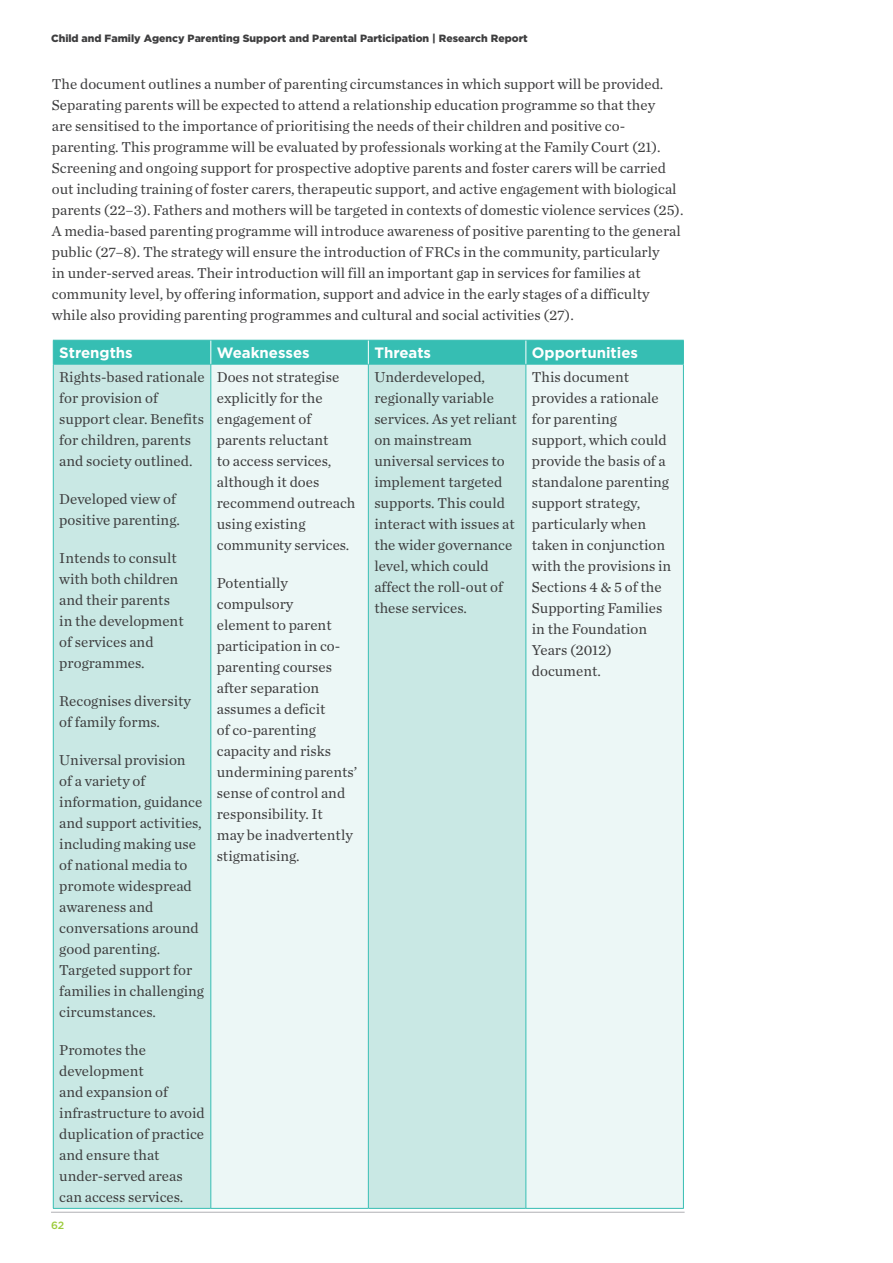
<style>
.page{position:relative;width:893px;height:1263px;background:#fff}
.page>*{position:absolute;margin:0;border:0;box-sizing:border-box;transform-origin:0 0}
.t1{font:15px/21px "Chronicle Text G1";color:#3e3e3f}
.t2{font:700 15px "Gotham";color:#fff}
.t3{font:900 10.5px "Gotham";color:#3e3e3f}
.t4{font:500 10.5px "Gotham";color:#9ccb3b}
</style>
<div class="page">
<hr style="left:51px;top:1212px;width:634px;height:1px;background:#b0b1b5">
<div style="left:54px;top:365px;width:471px;height:843px;background:#c9e8e4"></div>
<div style="left:211px;top:364px;width:157px;height:844px;background:#ecf7f6"></div>
<div style="left:526px;top:364px;width:157px;height:844px;background:#ecf7f6"></div>
<hr style="left:53px;top:365px;width:1px;height:843px;background:#36beb3">
<hr style="left:210px;top:365px;width:1px;height:843px;background:#36beb3">
<hr style="left:368px;top:365px;width:1px;height:843px;background:#36beb3">
<hr style="left:525px;top:365px;width:1px;height:843px;background:#36beb3">
<hr style="left:683px;top:365px;width:1px;height:843px;background:#36beb3">
<hr style="left:53px;top:1208px;width:158px;height:1px;background:#36beb3">
<hr style="left:211px;top:1208px;width:157px;height:1px;background:#36beb3">
<hr style="left:368px;top:1208px;width:158px;height:1px;background:#36beb3">
<hr style="left:526px;top:1208px;width:158px;height:1px;background:#36beb3">
<hr style="left:53px;top:364px;width:158px;height:1px;background:#36beb3">
<hr style="left:211px;top:364px;width:157px;height:1px;background:#36beb3">
<hr style="left:368px;top:364px;width:158px;height:1px;background:#36beb3">
<hr style="left:526px;top:364px;width:158px;height:1px;background:#36beb3">
<div style="left:53px;top:340px;width:631px;height:24px;background:#36beb3"></div>
<p class="t3" style="left:51px;top:32px;width:478px">Child and Family Agency Parenting Support and Parental Participation | Research Report</p>
<p class="t1" style="left:52px;top:72px;width:633px">The document outlines a number of parenting circumstances in which support will be provided.<br>Separating parents will be expected to attend a relationship education programme so that they<br>are sensitised to the importance of prioritising the needs of their children and positive co&shy;parenting. This programme will be evaluated by professionals working at the Family Court (21).<br>Screening and ongoing support for prospective adoptive parents and foster carers will be carried out including training of foster carers, therapeutic support, and active engagement with biological parents (22–3). Fathers and mothers will be targeted in contexts of domestic violence services (25).<br>A media-based parenting programme will introduce awareness of positive parenting to the general public (27–8). The strategy will ensure the introduction of FRCs in the community, particularly<br>in under-served areas. Their introduction will fill an important gap in services for families at community level, by offering information, support and advice in the early stages of a difficulty while also providing parenting programmes and cultural and social activities (27).</p>
<p class="t2" style="left:59px;top:343px;width:75px">Strengths</p>
<p class="t2" style="left:217px;top:343px;width:94px">Weaknesses</p>
<p class="t2" style="left:374px;top:343px;width:58px">Threats</p>
<p class="t2" style="left:532px;top:343px;width:108px">Opportunities</p>
<p class="t1" style="left:59px;top:366px;width:147px">Rights-based rationale for provision of support clear. Benefits for children, parents and society outlined.</p>
<p class="t1" style="left:59px;top:488px;width:122px">Developed view of positive parenting.</p>
<p class="t1" style="left:59px;top:547px;width:126px">Intends to consult with both children and their parents in the development of services and programmes.</p>
<p class="t1" style="left:59px;top:690px;width:133px">Recognises diversity of family forms.</p>
<p class="t1" style="left:59px;top:749px;width:146px">Universal provision<br>of a variety of information, guidance and support activities, including making use of national media to promote widespread awareness and conversations around good parenting.<br>Targeted support for families in challenging circumstances.</p>
<p class="t1" style="left:59px;top:1039px;width:147px">Promotes the development<br>and expansion of infrastructure to avoid duplication of practice and ensure that under-served areas can access services.</p>
<p class="t1" style="left:374px;top:366px;width:144px">Underdeveloped, regionally variable services. As yet reliant on mainstream universal services to implement targeted supports. This could interact with issues at the wider governance level, which could affect the roll-out of these services.</p>
<p class="t1" style="left:532px;top:366px;width:141px">This document provides a rationale for parenting support, which could provide the basis of a standalone parenting support strategy, particularly when taken in conjunction with the provisions in<br>Sections 4 &amp; 5 of the<br>Supporting Families in the Foundation<br>Years (2012) document.</p>
<p class="t1" style="left:217px;top:366px;width:140px">Does not strategise explicitly for the engagement of parents reluctant<br>to access services, although it does recommend outreach using existing community services.</p>
<p class="t1" style="left:217px;top:572px;width:142px">Potentially compulsory<br>element to parent participation in co&shy;parenting courses after separation assumes a deficit<br>of co-parenting capacity and risks undermining parents’ sense of control and responsibility. It<br>may be inadvertently stigmatising.</p>
<p class="t4" style="left:51px;top:1218px;width:15px">62</p>
</div>
